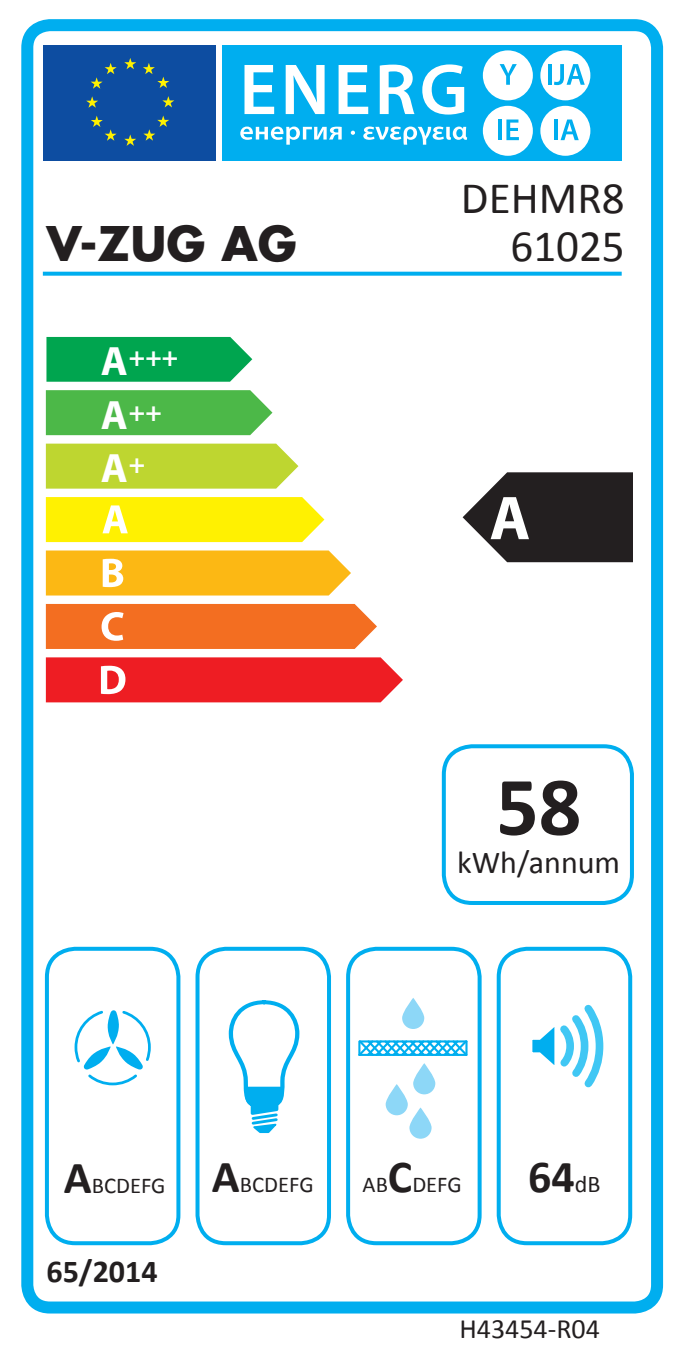
<style>
.page{position:relative;width:681px;height:1361px;background:#fff}
.page>*{position:absolute;margin:0;border:0;box-sizing:border-box;transform-origin:0 0}
.t1{font:700 84px "Calibri";color:#231f20}
.t2{font:700 46.4px "Futura";color:#231f20}
.t3{font:700 46px "Calibri";color:#231f20}
.t4{font:45.2px "Calibri";color:#231f20}
.t5{font:700 41.2px "Myriad Pro";color:#fff}
.t6{font:32px "Calibri";color:#231f20}
.t7{font:700 32px "Calibri";color:#231f20}
.t8{font:28px "Calibri";color:#231f20}
.t9{font:700 27.6px/54px "Myriad Pro";color:#fff}
.t10{font:22.4px "Calibri";color:#231f20}
.s1{font-size:41.2px}
.s2{font-weight:700;font-size:46px}
.s3{font-weight:400;font-size:24px}
</style>
<div class="page">
<div style="left:46px;top:444px;width:252px;height:45px;background:#bed630"></div>
<div style="left:46px;top:390px;width:226px;height:45px;background:#4cb848"></div>
<svg style="left:46px;top:337px;width:206px;height:45px;background:#0faa59"></svg>
<svg style="left:46px;top:497px;width:278px;height:45px;background:#fff112"></svg>
<svg style="left:46px;top:550px;width:305px;height:45px;background:#fcbd26"></svg>
<div style="left:46px;top:604px;width:331px;height:45px;background:#f36e21"></div>
<svg style="left:46px;top:657px;width:357px;height:45px;background:#ef2c31"></svg>
<div style="left:21px;top:19px;width:641px;height:1294px;border:12px solid #00aeef;border-radius:23px"></div>
<div style="left:44px;top:45px;width:172px;height:115px;background:#0d4da1"></div>
<div style="left:222px;top:45px;width:399px;height:115px;background:#00aeef"></div>
<svg style="left:143px;top:63px;width:26px;height:25px"></svg>
<svg style="left:124px;top:58px;width:12px;height:11px"></svg>
<svg style="left:91px;top:63px;width:26px;height:26px"></svg>
<svg style="left:86px;top:96px;width:12px;height:12px"></svg>
<svg style="left:91px;top:116px;width:26px;height:25px"></svg>
<svg style="left:124px;top:134px;width:12px;height:12px"></svg>
<svg style="left:143px;top:115px;width:26px;height:26px"></svg>
<svg style="left:162px;top:96px;width:12px;height:11px"></svg>
<svg style="left:244px;top:65px;width:30px;height:49px"></svg>
<svg style="left:285px;top:65px;width:39px;height:49px"></svg>
<svg style="left:338px;top:65px;width:30px;height:49px"></svg>
<svg style="left:379px;top:65px;width:35px;height:49px"></svg>
<svg style="left:422px;top:64px;width:42px;height:51px"></svg>
<svg style="left:240px;top:127px;width:101px;height:18px"></svg>
<svg style="left:350px;top:131px;width:5px;height:4px"></svg>
<svg style="left:363px;top:127px;width:104px;height:18px"></svg>
<div style="left:482px;top:50px;width:50px;height:50px;background:#fff;border-radius:50%"></div>
<svg style="left:499px;top:64px;width:17px;height:21px"></svg>
<div style="left:540px;top:50px;width:50px;height:50px;background:#fff;border-radius:50%"></div>
<div style="left:482px;top:106px;width:50px;height:50px;background:#fff;border-radius:50%"></div>
<hr style="left:498px;top:119px;width:4px;height:21px;background:#00aeef">
<svg style="left:506px;top:119px;width:12px;height:21px"></svg>
<div style="left:540px;top:106px;width:50px;height:50px;background:#fff;border-radius:50%"></div>
<svg style="left:548px;top:64px;width:3px;height:21px"></svg>
<svg style="left:554px;top:64px;width:30px;height:21px"></svg>
<svg style="left:554px;top:119px;width:3px;height:21px"></svg>
<svg style="left:560px;top:119px;width:18px;height:21px"></svg>
<svg style="left:43px;top:272px;width:578px;height:4px;background:#14b4f0"></svg>
<div style="left:45px;top:947px;width:135px;height:298px;border:4px solid #00aeef;border-radius:28px"></div>
<div style="left:441px;top:744px;width:192px;height:161px;border:4px solid #00aeef;border-radius:28px"></div>
<div style="left:195px;top:947px;width:136px;height:298px;border:4px solid #00aeef;border-radius:28px"></div>
<div style="left:346px;top:947px;width:135px;height:298px;border:4px solid #00aeef;border-radius:28px"></div>
<div style="left:496px;top:947px;width:136px;height:298px;border:4px solid #00aeef;border-radius:28px"></div>
<svg style="left:532px;top:1004px;width:71px;height:84px"></svg>
<svg style="left:402px;top:998px;width:22px;height:31px"></svg>
<svg style="left:358px;top:1040px;width:110px;height:16px"></svg>
<svg style="left:385px;top:1084px;width:22px;height:31px"></svg>
<svg style="left:413px;top:1063px;width:22px;height:31px"></svg>
<svg style="left:409px;top:1107px;width:22px;height:31px"></svg>
<svg style="left:74px;top:1010px;width:77px;height:75px"></svg>
<svg style="left:231px;top:1000px;width:69px;height:134px"></svg>
<svg style="left:462px;top:472px;width:170px;height:90px"></svg>
<h3 class="t4" style="left:461px;top:170px;width:165px">DEHMR8</h3>
<h2 class="t2" style="left:46px;top:211px;width:252px">V-ZUG AG</h2>
<h3 class="t4" style="left:510px;top:217px;width:116px">61025</h3>
<p class="t9" style="left:101px;top:329px;width:79px"><span class="s1">A</span>+++<br><span class="s1">A</span>++</p>
<h3 class="t5" style="left:101px;top:441px;width:46px">A<sup>+</sup></h3>
<h1 class="t1" style="left:496px;top:753px;width:87px">58</h1>
<h3 class="t6" style="left:457px;top:842px;width:164px">kWh/annum</h3>
<p class="t10" style="left:64px;top:1171px;width:103px"><span class="s2">A</span>BCDEFG</p>
<h3 class="t7" style="left:46px;top:1251px;width:113px">65/2014</h3>
<p class="t10" style="left:212px;top:1171px;width:103px"><span class="s2">A</span>BCDEFG</p>
<p class="t10" style="left:362px;top:1171px;width:101px">AB<span class="s2">C</span>DEFG</p>
<h3 class="t3" style="left:528px;top:1147px;width:74px">64<span class="s3">dB</span></h3>
<p class="t8" style="left:459px;top:1311px;width:142px">H43454-R04</p>
</div>
